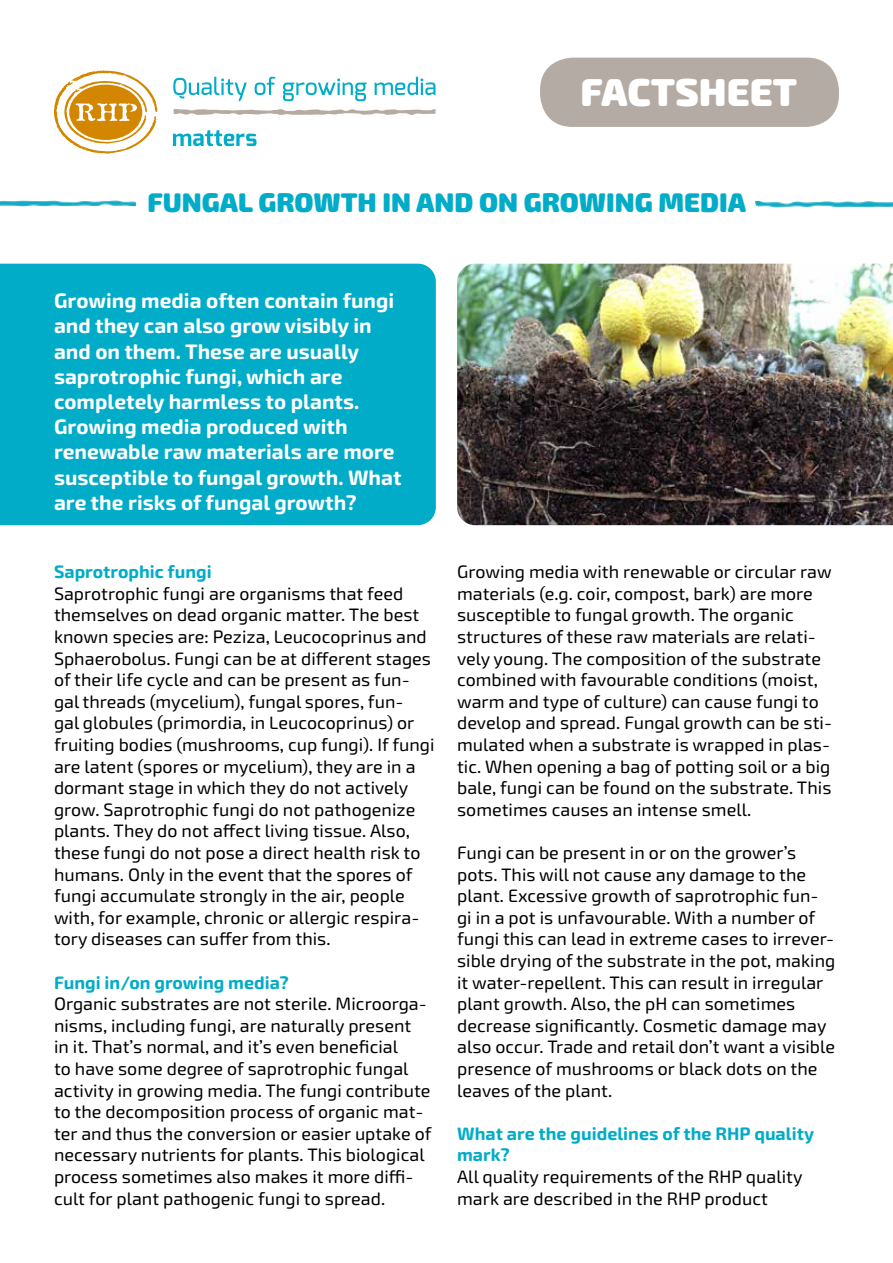
<style>
.page{position:relative;width:893px;height:1263px;background:#fff}
.page>*{position:absolute;margin:0;border:0;box-sizing:border-box;transform-origin:0 0}
.t1{font:900 39px "Exo Soft";color:#fff}
.t2{font:900 27px "Exo Soft";color:#00acc8}
.t3{font:700 21px/25.2px "Exo Soft";color:#fff}
.t4{font:18px/21.6px "Exo Soft";color:#000}
.t5{font:700 18px/21.6px "Exo Soft";color:#00acc8}
</style>
<div class="page">
<div style="left:0;top:264px;width:436px;height:261px;background:#00acc8"></div>
<svg style="left:54px;top:70px;width:104px;height:84px"></svg>
<svg style="left:173px;top:77px;width:74px;height:24px"></svg>
<svg style="left:255px;top:77px;width:20px;height:18px"></svg>
<svg style="left:283px;top:79px;width:84px;height:22px"></svg>
<svg style="left:375px;top:77px;width:60px;height:18px"></svg>
<svg style="left:173px;top:130px;width:84px;height:16px"></svg>
<svg style="left:173px;top:109px;width:263px;height:6px"></svg>
<div style="left:540px;top:58px;width:299px;height:69px;background:#b4aba4;border-radius:33px"></div>
<img style="left:457px;top:264px;width:436px;height:261px">
<img style="left:756px;top:201px;width:137px;height:6px">
<img style="left:0;top:200px;width:136px;height:6px">
<h1 class="t1" style="left:580px;top:68px;width:218px">FACTSHEET</h1>
<h2 class="t2" style="left:147px;top:186px;width:600px">FUNGAL GROWTH IN AND ON GROWING MEDIA</h2>
<p class="t3" style="left:54px;top:288px;width:349px">Growing media often contain fungi and they can also grow visibly in and on them. These are usually saprotrophic fungi, which are completely harmless to plants.<br>Growing media produced with renewable raw materials are more susceptible to fungal growth. What are the risks of fungal growth?</p>
<p class="t5" style="left:54px;top:561px;width:159px">Saprotrophic fungi</p>
<p class="t4" style="left:54px;top:583px;width:382px">Saprotrophic fungi are organisms that feed themselves on dead organic matter. The best known species are: Peziza, Leucocoprinus and Sphaerobolus. Fungi can be at different stages of their life cycle and can be present as fun&shy;gal threads (mycelium), fungal spores, fun-<br>gal globules (primordia, in Leucocoprinus) or fruiting bodies (mushrooms, cup fungi). If fungi are latent (spores or mycelium), they are in a dormant stage in which they do not actively grow. Saprotrophic fungi do not pathogenize plants. They do not affect living tissue. Also, these fungi do not pose a direct health risk to humans. Only in the event that the spores of fungi accumulate strongly in the air, people with, for example, chronic or allergic respira&shy;tory diseases can suffer from this.</p>
<p class="t5" style="left:54px;top:972px;width:236px">Fungi in/on growing media?</p>
<p class="t4" style="left:54px;top:993px;width:379px">Organic substrates are not sterile. Microorga&shy;nisms, including fungi, are naturally present<br>in it. That’s normal, and it’s even beneficial<br>to have some degree of saprotrophic fungal activity in growing media. The fungi contribute to the decomposition process of organic mat&shy;ter and thus the conversion or easier uptake of necessary nutrients for plants. This biological process sometimes also makes it more diffi&shy;cult for plant pathogenic fungi to spread.</p>
<p class="t4" style="left:457px;top:561px;width:377px">Growing media with renewable or circular raw materials (e.g. coir, compost, bark) are more susceptible to fungal growth. The organic structures of these raw materials are relati&shy;vely young. The composition of the substrate combined with favourable conditions (moist, warm and type of culture) can cause fungi to develop and spread. Fungal growth can be sti&shy;mulated when a substrate is wrapped in plas&shy;tic. When opening a bag of potting soil or a big bale, fungi can be found on the substrate. This sometimes causes an intense smell.</p>
<p class="t4" style="left:457px;top:842px;width:380px">Fungi can be present in or on the grower’s pots. This will not cause any damage to the plant. Excessive growth of saprotrophic fun&shy;gi in a pot is unfavourable. With a number of fungi this can lead in extreme cases to irrever&shy;sible drying of the substrate in the pot, making it water-repellent. This can result in irregular plant growth. Also, the pH can sometimes decrease significantly. Cosmetic damage may also occur. Trade and retail don’t want a visible presence of mushrooms or black dots on the leaves of the plant.</p>
<p class="t5" style="left:457px;top:1123px;width:359px">What are the guidelines of the RHP quality mark?</p>
<p class="t4" style="left:457px;top:1166px;width:347px">All quality requirements of the RHP quality mark are described in the RHP product</p>
</div>
